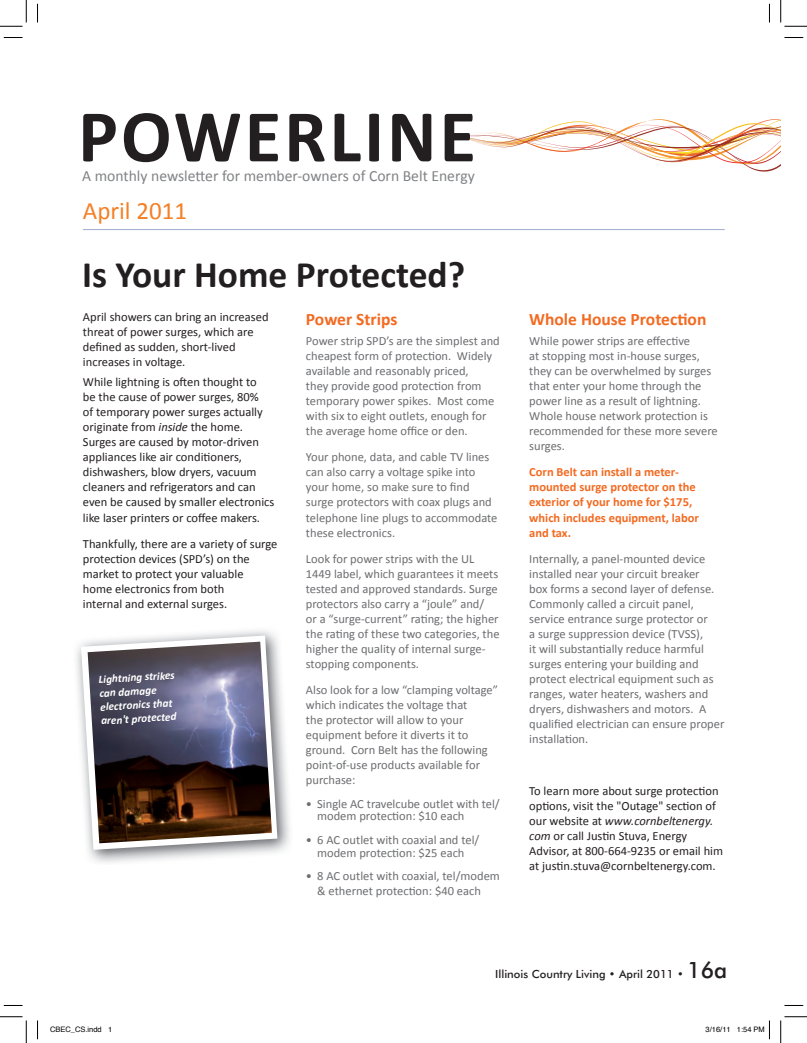
<style>
.page{position:relative;width:807px;height:1043px;background:#fff}
.page>*{position:absolute;margin:0;border:0;box-sizing:border-box;transform-origin:0 0}
.t1{font:700 75px "Calibri";letter-spacing:.04em;color:#231f20}
.t2{font:700 37.5px "Calibri";color:#231f20}
.t3{font:25px "Calibri";color:#f48026}
.t4{font:700 17.5px "Calibri";color:#f36a21}
.t5{font:15.62px "Calibri";color:#808285}
.t6{font:12.5px/15px "Calibri";color:#6c6d70}
.t7{font:12.5px/15px "Calibri";color:#231f20}
.t8{font:700 12.5px/15px "Calibri";color:#f36a21}
.t9{font:italic 700 11.25px/13.8px "Calibri";color:#fff}
.t10{font:500 11.25px "Futura BT";color:#231f20}
.t11{font:7.5px "Times New Roman";color:#000}
.t12{font:7.5px "Helvetica";color:#000}
.s1{font-style:italic}
.s2{font-size:22.5px}
</style>
<div class="page">
<img style="left:76px;top:630px;width:214px;height:233px">
<svg style="left:81px;top:635px;width:196px;height:214px"></svg>
<img style="left:458px;top:119px;width:322px;height:53px">
<hr style="left:83px;top:229px;width:641px;height:1px;background:#a0abcd">
<img style="left:88px;top:641px;width:184px;height:202px">
<svg style="left:4px;top:37px;width:19px;height:1px"></svg>
<svg style="left:784px;top:37px;width:19px;height:1px"></svg>
<svg style="left:4px;top:1005px;width:19px;height:1px"></svg>
<svg style="left:784px;top:1005px;width:19px;height:1px"></svg>
<svg style="left:37px;top:4px;width:1px;height:18px"></svg>
<svg style="left:37px;top:1020px;width:1px;height:19px"></svg>
<svg style="left:769px;top:4px;width:1px;height:18px"></svg>
<svg style="left:0;top:0;width:27px;height:27px"></svg>
<svg style="left:0;top:1016px;width:27px;height:26px"></svg>
<svg style="left:780px;top:0;width:26px;height:27px"></svg>
<svg style="left:780px;top:1016px;width:26px;height:26px"></svg>
<svg style="left:769px;top:1020px;width:1px;height:19px"></svg>
<h1 class="t1" style="left:78px;top:88px;width:399px">powerline</h1>
<p class="t5" style="left:82px;top:169px;width:394px">A monthly newsletter for member-owners of Corn Belt Energy</p>
<h3 class="t3" style="left:83px;top:200px;width:106px">April 2011</h3>
<h2 class="t2" style="left:82px;top:250px;width:384px">is Your Home protected?</h2>
<h3 class="t4" style="left:306px;top:307px;width:93px">power Strips</h3>
<p class="t6" style="left:306px;top:334px;width:195px">Power strip SPD’s are the simplest and cheapest form of protection. Widely available and reasonably priced,<br>they provide good protection from temporary power spikes. Most come with six to eight outlets, enough for the average home office or den.</p>
<p class="t6" style="left:306px;top:451px;width:193px">Your phone, data, and cable TV lines can also carry a voltage spike into your home, so make sure to find surge protectors with coax plugs and telephone line plugs to accommodate these electronics.</p>
<p class="t6" style="left:306px;top:552px;width:195px">Look for power strips with the UL 1449 label, which guarantees it meets tested and approved standards. Surge protectors also carry a “joule” and/<br>or a “surge-current” rating; the higher the rating of these two categories, the higher the quality of internal surge&shy;stopping components.</p>
<p class="t6" style="left:306px;top:683px;width:194px">Also look for a low “clamping voltage” which indicates the voltage that<br>the protector will allow to your equipment before it diverts it to ground. Corn Belt has the following point-of-use products available for purchase:</p>
<p class="t6" style="left:317px;top:798px;width:184px;line-height:12.5px;text-indent:-11px">• Single AC travelcube outlet with tel/ modem protection: $10 each</p>
<p class="t6" style="left:306px;top:834px;width:175px;line-height:12.5px;text-align:center">• 6 AC outlet with coaxial and tel/ modem protection: $25 each</p>
<p class="t6" style="left:317px;top:869px;width:184px;text-indent:-11px">• 8 AC outlet with coaxial, tel/modem &amp; ethernet protection: $40 each</p>
<p class="t7" style="left:83px;top:310px;width:187px">April showers can bring an increased threat of power surges, which are defined as sudden, short-lived increases in voltage.</p>
<p class="t7" style="left:83px;top:376px;width:193px">While lightning is often thought to<br>be the cause of power surges, 80%<br>of temporary power surges actually originate from <span class="s1">inside</span> the home.<br>Surges are caused by motor-driven appliances like air conditioners, dishwashers, blow dryers, vacuum cleaners and refrigerators and can even be caused by smaller electronics like laser printers or coffee makers.</p>
<p class="t7" style="left:83px;top:537px;width:196px">Thankfully, there are a variety of surge protection devices (SPD’s) on the market to protect your valuable<br>home electronics from both<br>internal and external surges.</p>
<p class="t9" style="left:98px;top:672px;width:78px;rotate:-3deg">Lightning strikes can damage electronics that aren't protected</p>
<h3 class="t4" style="left:529px;top:307px;width:179px">Whole House Protection</h3>
<p class="t6" style="left:529px;top:334px;width:190px">While power strips are effective<br>at stopping most in-house surges, they can be overwhelmed by surges that enter your home through the power line as a result of lightning.<br>Whole house network protection is recommended for these more severe surges.</p>
<p class="t8" style="left:529px;top:465px;width:171px">Corn Belt can install a meter&shy;mounted surge protector on the exterior of your home for $175, which includes equipment, labor and tax.</p>
<p class="t6" style="left:529px;top:552px;width:197px">Internally, a panel-mounted device installed near your circuit breaker<br>box forms a second layer of defense.<br>Commonly called a circuit panel, service entrance surge protector or<br>a surge suppression device (TVSS),<br>it will substantially reduce harmful surges entering your building and protect electrical equipment such as ranges, water heaters, washers and dryers, dishwashers and motors. A qualified electrician can ensure proper installation.</p>
<p class="t7" style="left:529px;top:784px;width:195px">To learn more about surge protection options, visit the "Outage" section of our website at <span class="s1">www.cornbeltenergy. com</span> or call Justin Stuva, Energy Advisor, at 800-664-9235 or email him at justin.stuva@cornbeltenergy.com.</p>
<p class="t10" style="left:495px;top:967px;width:233px">Illinois Country Living • April 2011 • <span class="s2">16a</span></p>
<p class="t11" style="left:50px;top:1021px;width:91px">Powerline_April2011.indd 1</p>
<p class="t12" style="left:50px;top:1023px;width:64px">CBEC_CS.indd 1</p>
<p class="t11" style="left:686px;top:1021px;width:74px">3/9/2011 11:29:58 AM</p>
<p class="t12" style="left:705px;top:1023px;width:61px">3/16/11 1:54 PM</p>
</div>
